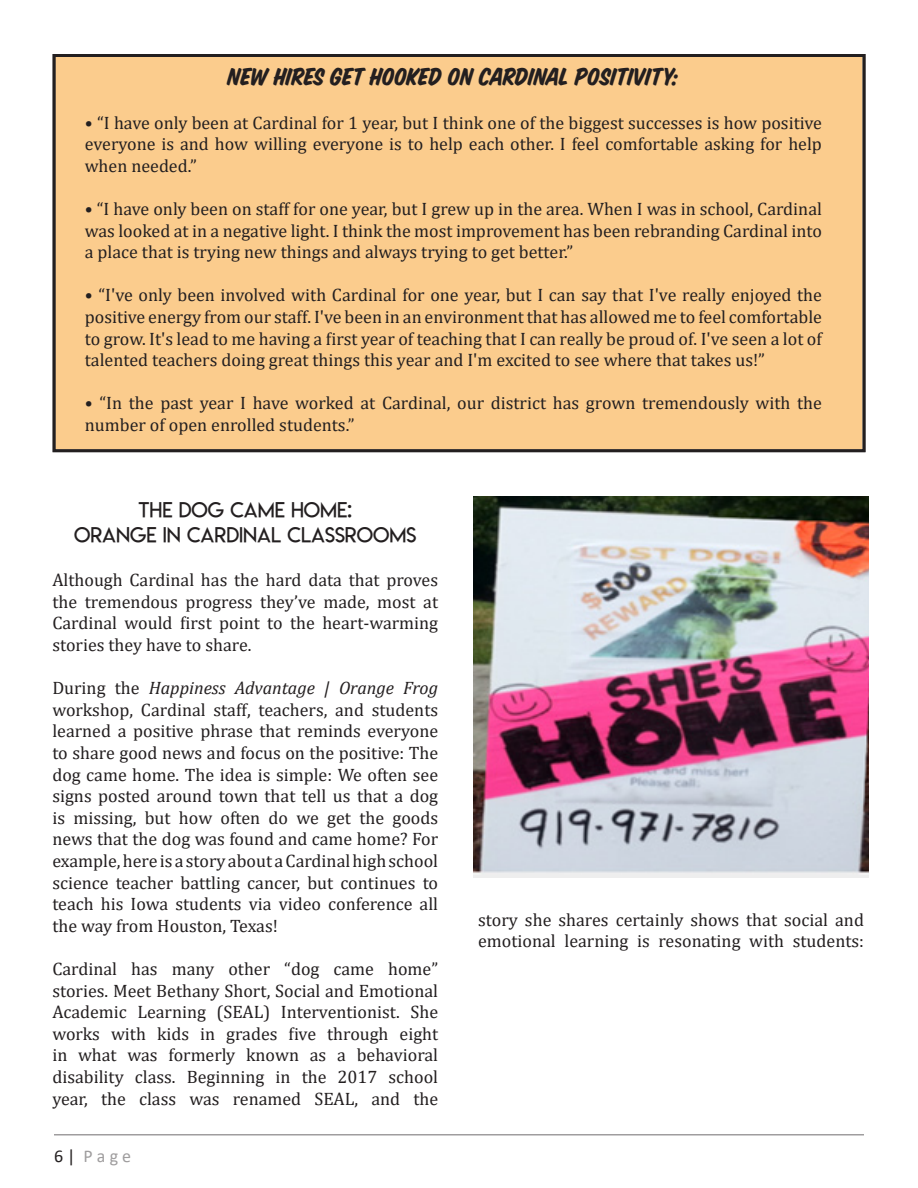
<style>
.page{position:relative;width:918px;height:1188px;background:#fff}
.page>*{position:absolute;margin:0;border:0;box-sizing:border-box;transform-origin:0 0}
.t1{font:27px "House Slant";letter-spacing:-.01em;color:#231f20}
.t2{font:21px "Lemon Milklight";color:#231f20}
.t3{font:18px/21.6px "Cambria";color:#231f20;text-align:justify}
.t4{font:18px "Calibri";color:#9f9d9e}
.s1{font-style:italic}
.s2{color:#231f20}
</style>
<div class="page">
<hr style="left:54px;top:1134px;width:810px;height:2px;background:#9f9d9e">
<img style="left:474px;top:497px;width:395px;height:380px">
<div style="left:54px;top:56px;width:810px;height:395px;background:#fbcc8d"></div>
<div style="left:53px;top:54px;width:813px;height:398px;border:3px solid #231f20"></div>
<p class="t1" style="left:228px;top:60px;width:453px">NEW HIRES GET HOOKED ON CARDINAL POSITIVITY:</p>
<p class="t3" style="left:85px;top:112px;width:739px">• “I have only been at Cardinal for 1 year, but I think one of the biggest successes is how positive everyone is and how willing everyone is to help each other. I feel comfortable asking for help when needed.”</p>
<p class="t3" style="left:85px;top:198px;width:739px">• “I have only been on staff for one year, but I grew up in the area. When I was in school, Cardinal was looked at in a negative light. I think the most improvement has been rebranding Cardinal into a place that is trying new things and always trying to get better.”</p>
<p class="t3" style="left:85px;top:284px;width:739px">• “I've only been involved with Cardinal for one year, but I can say that I've really enjoyed the positive energy from our staff. I've been in an environment that has allowed me to feel comfortable to grow. It's lead to me having a first year of teaching that I can really be proud of. I've seen a lot of talented teachers doing great things this year and I'm excited to see where that takes us!”</p>
<p class="t3" style="left:85px;top:392px;width:739px">• “In the past year I have worked at Cardinal, our district has grown tremendously with the number of open enrolled students.”</p>
<p class="t2" style="left:139px;top:497px;width:215px">THE DOG CAME HOME:</p>
<p class="t2" style="left:74px;top:522px;width:344px">ORANGE IN CARDINAL CLASSROOMS</p>
<p class="t3" style="left:52px;top:569px;width:387px">Although Cardinal has the hard data that proves the tremendous progress they’ve made, most at Cardinal would first point to the heart-warming stories they have to share.</p>
<p class="t3" style="left:52px;top:677px;width:387px">During the <span class="s1">Happiness Advantage | Orange Frog </span>workshop, Cardinal staff, teachers, and students learned a positive phrase that reminds everyone to share good news and focus on the positive: The dog came home. The idea is simple: We often see signs posted around town that tell us that a dog is missing, but how often do we get the goods news that the dog was found and came home? For example, here is a story about a Cardinal high school science teacher battling cancer, but continues to teach his Iowa students via video conference all the way from Houston, Texas!</p>
<p class="t3" style="left:52px;top:958px;width:387px">Cardinal has many other “dog came home” stories. Meet Bethany Short, Social and Emotional Academic Learning (SEAL) Interventionist. She works with kids in grades five through eight in what was formerly known as a behavioral disability class. Beginning in the 2017 school year, the class was renamed SEAL, and the</p>
<p class="t4" style="left:54px;top:1143px;width:79px"><span class="s2">6 |</span> P a g e</p>
<p class="t3" style="left:478px;top:909px;width:387px">story she shares certainly shows that social and emotional learning is resonating with students:</p>
</div>
